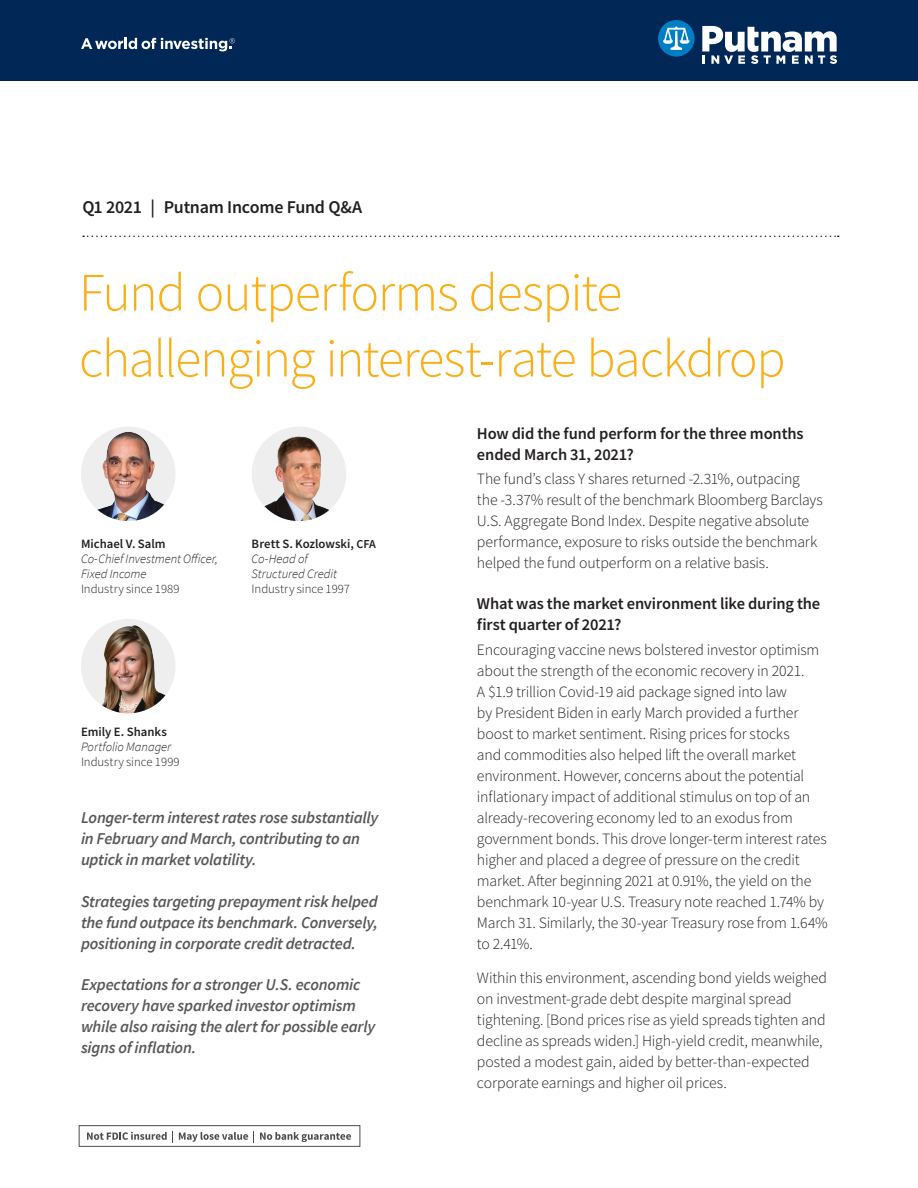
<style>
.page{position:relative;width:918px;height:1188px;background:#fff}
.page>*{position:absolute;margin:0;border:0;box-sizing:border-box;transform-origin:0 0}
.Headline{font:300 54px/66px "Source Sans Pro";letter-spacing:-.025em;color:#faaf18}
.Quarter{font:600 18px "Source Sans Pro";letter-spacing:-.015em;color:#231f20}
.Key_takeaway_Q_A_bul{font:italic 600 16.5px/21px "Source Sans Pro";letter-spacing:-.015em;color:#57585a}
.Subhead{font:600 16.5px/21px "Source Sans Pro";letter-spacing:-.01em;color:#231f20}
.Body{font:300 15.75px/21px "Source Sans Pro";letter-spacing:-.01em;color:#231f20}
.Author_title{font:italic 300 12.75px/15px "Source Sans Pro";letter-spacing:-.005em;color:#231f20}
.Industry_since{font:300 12.75px "Source Sans Pro";color:#231f20}
.Author_name{font:600 12.75px "Source Sans Pro";color:#231f20}
.s1{font-size:12.15px}
</style>
<div class="page">
<svg style="left:83px;top:236px;width:756px;height:1px"></svg>
<img style="left:81px;top:427px;width:95px;height:94px;border-radius:47px">
<img style="left:252px;top:427px;width:94px;height:94px;border-radius:47px">
<img style="left:81px;top:619px;width:95px;height:94px;border-radius:47px">
<svg style="left:87px;top:1131px;width:86px;height:11px"></svg>
<svg style="left:179px;top:1131px;width:75px;height:11px"></svg>
<svg style="left:260px;top:1132px;width:91px;height:10px"></svg>
<div style="left:0;top:0;width:918px;height:81px;background:#002756"></div>
<svg style="left:658px;top:20px;width:37px;height:37px"></svg>
<svg style="left:702px;top:26px;width:135px;height:38px"></svg>
<svg style="left:81px;top:38px;width:154px;height:13px"></svg>
<p class="Quarter" style="left:82px;top:195px;width:281px">Q1 2021 | Putnam Income Fund Q&amp;A</p>
<p class="Headline" style="left:79px;top:260px;width:708px">Fund outperforms despite challenging interest-rate backdrop</p>
<p class="Author_name" style="left:81px;top:535px;width:86px">Michael V. Salm</p>
<p class="Author_title" style="left:81px;top:551px;width:139px">Co-Chief Investment Officer,<br>Fixed Income</p>
<p class="Industry_since" style="left:81px;top:581px;width:100px">Industry since 1989</p>
<p class="Author_name" style="left:252px;top:535px;width:126px">Brett S. Kozlowski, <span class="s1">CFA</span></p>
<p class="Author_title" style="left:252px;top:551px;width:87px">Co-Head of<br>Structured Credit</p>
<p class="Industry_since" style="left:252px;top:581px;width:100px">Industry since 1997</p>
<p class="Author_name" style="left:81px;top:723px;width:87px">Emily E. Shanks</p>
<p class="Author_title" style="left:81px;top:739px;width:92px">Portfolio Manager</p>
<p class="Industry_since" style="left:81px;top:754px;width:100px">Industry since 1999</p>
<p class="Key_takeaway_Q_A_bul" style="left:81px;top:807px;width:299px">Longer-term interest rates rose substantially in February and March, contributing to an uptick in market volatility.</p>
<p class="Key_takeaway_Q_A_bul" style="left:81px;top:891px;width:298px;text-align:justify">Strategies targeting prepayment risk helped the fund outpace its benchmark. Conversely, positioning in corporate credit detracted.</p>
<p class="Key_takeaway_Q_A_bul" style="left:81px;top:974px;width:296px">Expectations for a stronger U.S. economic recovery have sparked investor optimism while also raising the alert for possible early signs of inflation.</p>
<p class="Subhead" style="left:477px;top:423px;width:328px">How did the fund perform for the three months ended March 31, 2021?</p>
<p class="Body" style="left:477px;top:469px;width:347px">The fund’s class Y shares returned -2.31%, outpacing the -3.37% result of the benchmark Bloomberg Barclays U.S. Aggregate Bond Index. Despite negative absolute performance, exposure to risks outside the benchmark helped the fund outperform on a relative basis.</p>
<p class="Subhead" style="left:477px;top:593px;width:345px">What was the market environment like during the first quarter of 2021?</p>
<p class="Body" style="left:477px;top:639px;width:352px">Encouraging vaccine news bolstered investor optimism about the strength of the economic recovery in 2021.<br>A $1.9 trillion Covid-19 aid package signed into law<br>by President Biden in early March provided a further boost to market sentiment. Rising prices for stocks<br>and commodities also helped lift the overall market environment. However, concerns about the potential inflationary impact of additional stimulus on top of an already-recovering economy led to an exodus from government bonds. This drove longer-term interest rates higher and placed a degree of pressure on the credit market. After beginning 2021 at 0.91%, the yield on the benchmark 10-year U.S. Treasury note reached 1.74% by March 31. Similarly, the 30-year Treasury rose from 1.64% to 2.41%.</p>
<p class="Body" style="left:477px;top:967px;width:352px">Within this environment, ascending bond yields weighed on investment-grade debt despite marginal spread tightening. [Bond prices rise as yield spreads tighten and decline as spreads widen.] High-yield credit, meanwhile, posted a modest gain, aided by better-than-expected corporate earnings and higher oil prices.</p>
</div>
